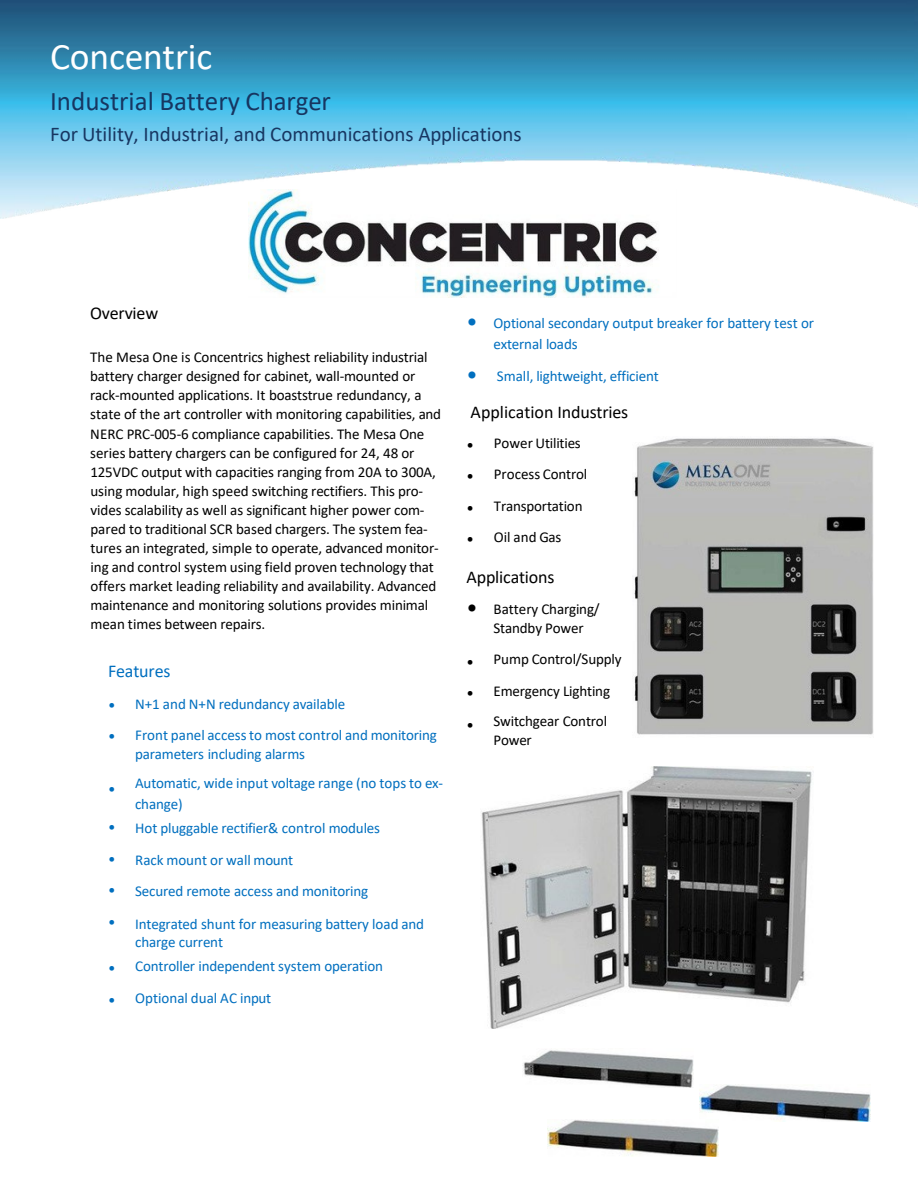
<style>
.page{position:relative;width:918px;height:1188px;background:#fff}
.page>*{position:absolute;margin:0;border:0;box-sizing:border-box;transform-origin:0 0}
.t1{font:37.5px "Calibri";letter-spacing:-.005em;color:#fff}
.t2{font:27px "Calibri";color:#173661}
.t3{font:21px "Calibri";color:#173661}
.t4{font:18px "Calibri";letter-spacing:-.01em;color:#000}
.t5{font:18px "Calibri";letter-spacing:-.01em;color:#006fbf}
.t6{font:15px/19px "Calibri";letter-spacing:-.01em;color:#000}
.t7{font:15px/19px "Calibri";letter-spacing:-.01em;color:#006fbf}
.s1{font-size:22.5px}
</style>
<div class="page">
<img style="left:0;top:0;width:918px;height:218px">
<img style="left:304px;top:186px;width:332px;height:3px">
<img style="left:634px;top:438px;width:240px;height:297px">
<img style="left:249px;top:189px;width:427px;height:108px">
<img style="left:481px;top:767px;width:331px;height:262px">
<img style="left:523px;top:1050px;width:170px;height:38px">
<img style="left:700px;top:1085px;width:171px;height:37px">
<img style="left:548px;top:1120px;width:171px;height:37px">
<h1 class="t1" style="left:50px;top:30px;width:164px">Concentric</h1>
<p class="t2" style="left:50px;top:82px;width:282px">Industrial Battery Charger</p>
<p class="t3" style="left:50px;top:119px;width:473px">For Utility, Industrial, and Communications Applications</p>
<p class="t4" style="left:90px;top:301px;width:70px">Overview</p>
<p class="t6" style="left:90px;top:347px;width:352px">The Mesa One is Concentrics highest reliability industrial battery charger designed for cabinet, wall-mounted or rack-mounted applications. It boaststrue redundancy, a state of the art controller with monitoring capabilities, and NERC PRC-005-6 compliance capabilities. The Mesa One series battery chargers can be configured for 24, 48 or 125VDC output with capacities ranging from 20A to 300A, using modular, high speed switching rectifiers. This pro&shy;vides scalability as well as significant higher power com&shy;pared to traditional SCR based chargers. The system fea&shy;tures an integrated, simple to operate, advanced monitor&shy;ing and control system using field proven technology that offers market leading reliability and availability. Advanced maintenance and monitoring solutions provides minimal mean times between repairs.</p>
<p class="t5" style="left:108px;top:659px;width:64px">Features</p>
<p class="t7" style="left:108px;top:695px;width:9px">•</p>
<p class="t7" style="left:108px;top:727px;width:9px">•</p>
<p class="t7" style="left:108px;top:779px;width:9px">•</p>
<p class="t7" style="left:108px;top:817px;width:9px">•</p>
<p class="t7" style="left:108px;top:849px;width:9px">•</p>
<p class="t7" style="left:108px;top:880px;width:9px">•</p>
<p class="t7" style="left:108px;top:912px;width:9px">•</p>
<p class="t7" style="left:108px;top:959px;width:9px">•</p>
<p class="t7" style="left:108px;top:990px;width:9px">•</p>
<p class="t7" style="left:135px;top:694px;width:212px">N+1 and N+N redundancy available</p>
<p class="t7" style="left:135px;top:725px;width:303px">Front panel access to most control and monitoring parameters including alarms</p>
<p class="t7" style="left:135px;top:772px;width:309px;line-height:21.5px">Automatic, wide input voltage range (no tops to ex&shy;change)</p>
<p class="t7" style="left:135px;top:818px;width:247px">Hot pluggable rectifier&amp; control modules</p>
<p class="t7" style="left:135px;top:850px;width:160px">Rack mount or wall mount</p>
<p class="t7" style="left:135px;top:881px;width:235px">Secured remote access and monitoring</p>
<p class="t7" style="left:135px;top:915px;width:290px;line-height:18px">Integrated shunt for measuring battery load and charge current</p>
<p class="t7" style="left:135px;top:957px;width:249px">Controller independent system operation</p>
<p class="t7" style="left:135px;top:989px;width:138px">Optional dual AC input</p>
<p class="t7" style="left:494px;top:313px;width:322px;line-height:20.1px;text-indent:-27px"><span class="s1">•</span> Optional secondary output breaker for battery test or external loads</p>
<p class="t7" style="left:466px;top:367px;width:194px"><span class="s1">•</span> Small, lightweight, efficient</p>
<p class="t4" style="left:471px;top:399px;width:159px">Application Industries</p>
<p class="t6" style="left:467px;top:435px;width:9px">•</p>
<p class="t6" style="left:467px;top:467px;width:9px">•</p>
<p class="t6" style="left:467px;top:498px;width:9px">•</p>
<p class="t6" style="left:467px;top:530px;width:9px">•</p>
<p class="t6" style="left:494px;top:433px;width:88px">Power Utilities</p>
<p class="t6" style="left:494px;top:464px;width:95px">Process Control</p>
<p class="t6" style="left:494px;top:496px;width:90px">Transportation</p>
<p class="t6" style="left:494px;top:527px;width:69px">Oil and Gas</p>
<p class="t4" style="left:466px;top:564px;width:90px">Applications</p>
<p class="t6" style="left:466px;top:599px;width:135px"><span class="s1">•</span> Battery Charging/</p>
<p class="t6" style="left:493px;top:618px;width:92px">Standby Power</p>
<p class="t6" style="left:494px;top:649px;width:130px">Pump Control/Supply</p>
<p class="t6" style="left:494px;top:681px;width:118px">Emergency Lighting</p>
<p class="t6" style="left:494px;top:711px;width:115px">Switchgear Control<br>Power</p>
<p class="t6" style="left:467px;top:652px;width:9px">•</p>
<p class="t6" style="left:467px;top:684px;width:9px">•</p>
<p class="t6" style="left:467px;top:715px;width:9px">•</p>
</div>
